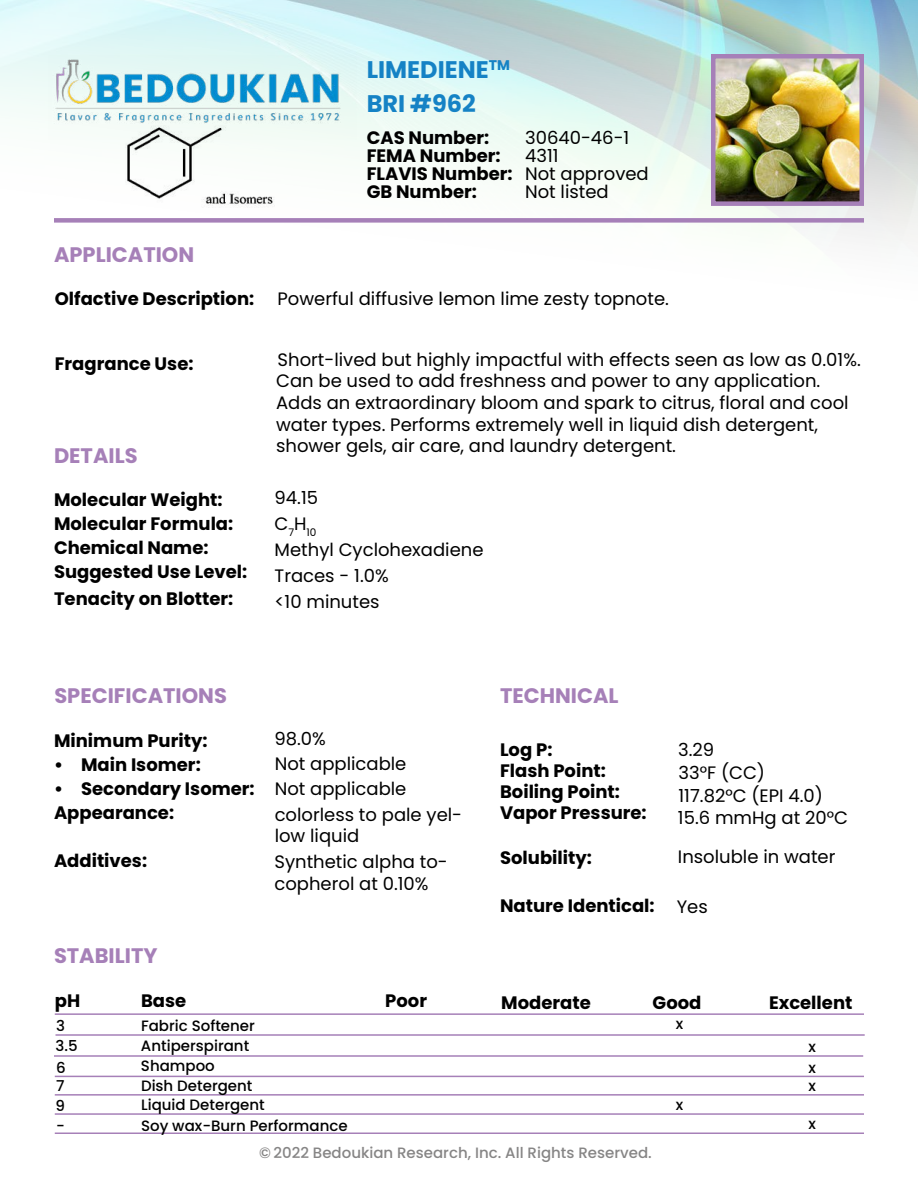
<style>
.page{position:relative;width:918px;height:1188px;background:#fff}
.page>*{position:absolute;margin:0;border:0;box-sizing:border-box;transform-origin:0 0}
.t1{font:700 24px "Poppins";color:#1582c5}
.t2{font:700 21px "Poppins";color:#a680b8}
.t3{font:18px/21.6px "Poppins";color:#000}
.t4{font:700 18px/24px "Poppins";color:#000}
.t5{font:500 15px/20.7px "Poppins";color:#000}
.t6{font:500 15px "Poppins";color:#868585}
.t7{font:10.5px "Poppins";color:#000}
</style>
<div class="page">
<div style="left:54px;top:218px;width:810px;height:5px;background:#a680b8"></div>
<hr style="left:55px;top:1094px;width:809px;height:2px;background:#a680b8">
<hr style="left:55px;top:1113px;width:809px;height:2px;background:#a680b8">
<hr style="left:55px;top:1132px;width:809px;height:2px;background:#a680b8">
<hr style="left:55px;top:1076px;width:809px;height:1px;background:#a680b8">
<hr style="left:54px;top:1055px;width:809px;height:2px;background:#a680b8">
<hr style="left:56px;top:1034px;width:809px;height:2px;background:#a680b8">
<hr style="left:55px;top:1013px;width:809px;height:2px;background:#a680b8">
<img style="left:49px;top:56px;width:307px;height:83px">
<img style="left:716px;top:59px;width:143px;height:142px">
<div style="left:711px;top:54px;width:153px;height:152px;border:4px solid #a680b8"></div>
<img style="left:125px;top:125px;width:150px;height:83px">
<h1 class="t1" style="left:367px;top:56px;width:145px">LIMEDIENE<sup>TM</sup></h1>
<h1 class="t1" style="left:367px;top:89px;width:111px">BRI #962</h1>
<p class="t2" style="left:54px;top:243px;width:142px">APPLICATION</p>
<p class="t4" style="left:55px;top:287px;width:201px">Olfactive Description:</p>
<p class="t4" style="left:55px;top:352px;width:140px">Fragrance Use:</p>
<p class="t2" style="left:54px;top:444px;width:85px">DETAILS</p>
<p class="t4" style="left:54px;top:488px;width:195px">Molecular Weight:<br>Molecular Formula:<br>Chemical Name:<br>Suggested Use Level:</p>
<p class="t4" style="left:54px;top:587px;width:181px">Tenacity on Blotter:</p>
<p class="t4" style="left:367px;top:129px;width:147px;line-height:18px">CAS Number:<br>FEMA Number:<br>FLAVIS Number:<br>GB Number:</p>
<p class="t3" style="left:525px;top:129px;width:125px;line-height:18px">30640-46-1<br>4311<br>Not approved<br>Not listed</p>
<p class="t3" style="left:278px;top:288px;width:393px">Powerful diffusive lemon lime zesty topnote.</p>
<p class="t3" style="left:276px;top:349px;width:586px">Short-lived but highly impactful with effects seen as low as 0.01%.<br>Can be used to add freshness and power to any application.<br>Adds an extraordinary bloom and spark to citrus, floral and cool water types. Performs extremely well in liquid dish detergent, shower gels, air care, and laundry detergent.</p>
<p class="t3" style="left:275px;top:487px;width:45px">94.15</p>
<p class="t7" style="left:275px;top:527px;width:43px"><sup>C</sup>7<sup>H</sup>10</p>
<p class="t3" style="left:275px;top:565px;width:116px">Traces - 1.0%</p>
<p class="t3" style="left:275px;top:539px;width:210px">Methyl Cyclohexadiene</p>
<p class="t3" style="left:275px;top:591px;width:106px">&lt;10 minutes</p>
<p class="t2" style="left:54px;top:683px;width:174px">SPECIFICATIONS</p>
<p class="t4" style="left:54px;top:729px;width:155px">Minimum Purity:</p>
<p class="t4" style="left:54px;top:753px;width:148px">• Main Isomer:</p>
<p class="t4" style="left:54px;top:777px;width:202px">• Secondary Isomer:<br>Appearance:</p>
<p class="t4" style="left:54px;top:849px;width:95px">Additives:</p>
<p class="t2" style="left:54px;top:943px;width:105px">STABILITY</p>
<p class="t3" style="left:274px;top:726px;width:189px;line-height:25.2px">98.0%<br>Not applicable<br>Not applicable colorless to pale yel-</p>
<p class="t3" style="left:274px;top:823px;width:175px;line-height:26.4px">low liquid<br>Synthetic alpha to-</p>
<p class="t3" style="left:274px;top:873px;width:156px">copherol at 0.10%</p>
<p class="t2" style="left:500px;top:683px;width:120px">TECHNICAL</p>
<p class="t4" style="left:500px;top:740px;width:148px;line-height:21px">Log P:<br>Flash Point:<br>Boiling Point:<br>Vapor Pressure:</p>
<p class="t4" style="left:500px;top:846px;width:93px">Solubility:</p>
<p class="t4" style="left:500px;top:894px;width:156px">Nature Identical:</p>
<p class="t3" style="left:678px;top:739px;width:172px;line-height:22.6px">3.29<br>33°F (CC)<br>117.82°C (EPI 4.0)<br>15.6 mmHg at 20°C</p>
<p class="t3" style="left:678px;top:846px;width:159px">Insoluble in water</p>
<p class="t3" style="left:677px;top:896px;width:33px">Yes</p>
<p class="t4" style="left:55px;top:989px;width:27px">pH</p>
<p class="t4" style="left:141px;top:989px;width:47px">Base</p>
<p class="t4" style="left:385px;top:989px;width:43px">Poor</p>
<p class="t4" style="left:501px;top:990px;width:91px">Moderate</p>
<p class="t4" style="left:653px;top:990px;width:50px">Good</p>
<p class="t4" style="left:769px;top:990px;width:85px">Excellent</p>
<p class="t5" style="left:56px;top:1015px;width:10px">3</p>
<p class="t5" style="left:55px;top:1036px;width:24px">3.5</p>
<p class="t5" style="left:56px;top:1057px;width:11px">6</p>
<p class="t5" style="left:56px;top:1075px;width:10px">7</p>
<p class="t5" style="left:56px;top:1115px;width:10px">-</p>
<p class="t5" style="left:55px;top:1096px;width:11px">9</p>
<p class="t5" style="left:141px;top:1015px;width:115px">Fabric Softener<br>Antiperspirant</p>
<p class="t5" style="left:141px;top:1075px;width:113px">Dish Detergent</p>
<p class="t5" style="left:141px;top:1055px;width:75px">Shampoo</p>
<p class="t5" style="left:141px;top:1095px;width:125px">Liquid Detergent</p>
<p class="t5" style="left:141px;top:1115px;width:208px">Soy wax-Burn Performance</p>
<p class="t5" style="left:676px;top:1014px;width:9px">x</p>
<p class="t5" style="left:676px;top:1094px;width:9px">x</p>
<p class="t5" style="left:808px;top:1036px;width:9px">x x</p>
<p class="t5" style="left:808px;top:1076px;width:9px">x</p>
<p class="t5" style="left:808px;top:1114px;width:9px">x</p>
<p class="t6" style="left:259px;top:1144px;width:394px">© 2022 Bedoukian Research, Inc. All Rights Reserved.</p>
</div>
